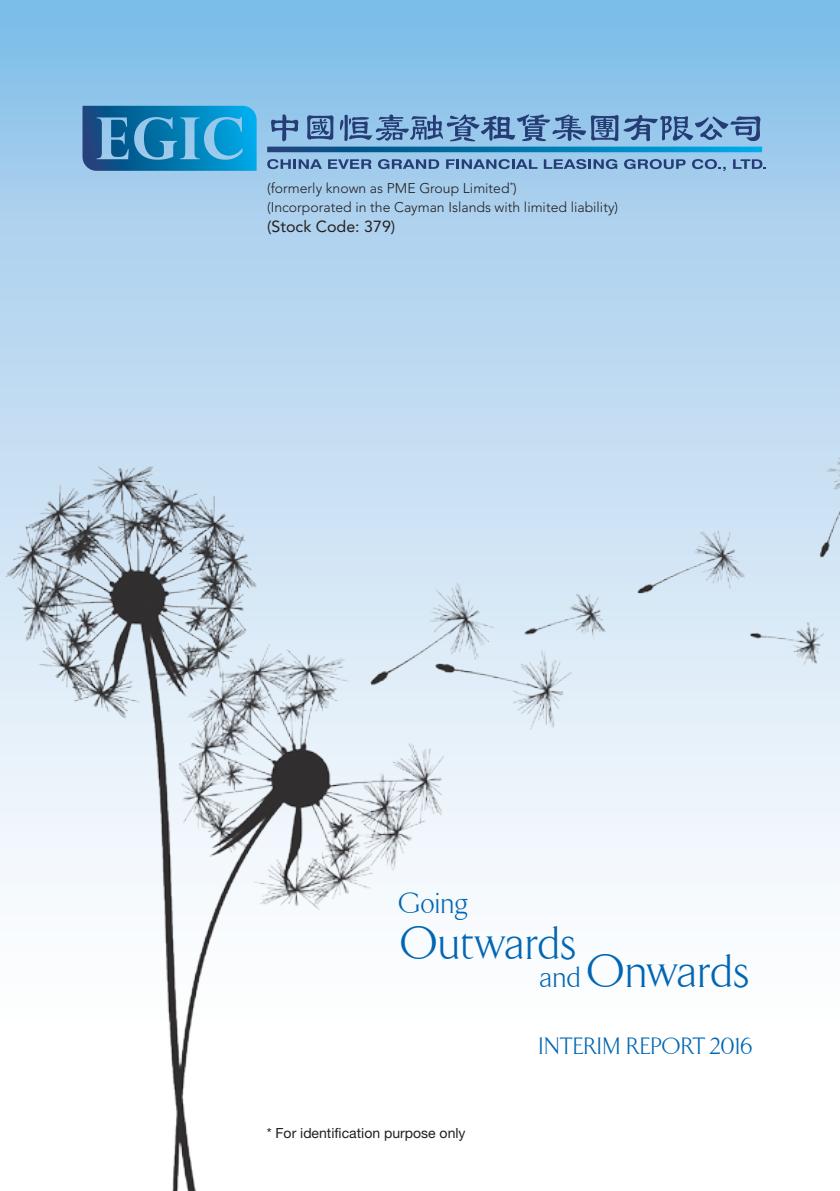
<style>
.page{position:relative;width:840px;height:1191px;background:#fff}
.page>*{position:absolute;margin:0;border:0;box-sizing:border-box;transform-origin:0 0}
.t1{font:300 48px "Arrow";letter-spacing:-.005em;color:#0166b3}
.t2{font:300 30px "Arrow";letter-spacing:-.01em;color:#0166b3}
.t3{font:300 24px "Arrow";color:#0166b3}
.t4{font:16px "Avenir LT Std";color:#231f20}
.t5{font:300 14px/19.4px "Avenir LT Std";color:#231f20}
.t6{font:14px "Helvetica Neue LT Std";color:#231f20}
.s1{font-size:30px}
</style>
<div class="page">
<img style="left:0;top:0;width:839px;height:367px">
<svg style="left:82px;top:106px;width:174px;height:65px;background:#2387bb"></svg>
<svg style="left:267px;top:114px;width:494px;height:38px;background:#6597c3"></svg>
<svg style="left:267px;top:159px;width:55px;height:10px"></svg>
<svg style="left:328px;top:159px;width:43px;height:10px"></svg>
<svg style="left:378px;top:159px;width:61px;height:10px"></svg>
<svg style="left:446px;top:159px;width:91px;height:10px"></svg>
<svg style="left:543px;top:159px;width:74px;height:10px"></svg>
<svg style="left:623px;top:159px;width:62px;height:10px"></svg>
<svg style="left:691px;top:159px;width:34px;height:12px"></svg>
<svg style="left:732px;top:159px;width:33px;height:10px"></svg>
<img style="left:0;top:367px;width:839px;height:824px">
<p class="t5" style="left:267px;top:178px;width:352px">(formerly known as PME Group Limited<sup>*</sup>)<br>(Incorporated in the Cayman Islands with limited liability)</p>
<p class="t4" style="left:267px;top:217px;width:130px">(Stock Code: 379)</p>
<h2 class="t2" style="left:398px;top:888px;width:71px">Going</h2>
<h1 class="t1" style="left:400px;top:918px;width:178px">Outwards</h1>
<h1 class="t1" style="left:540px;top:947px;width:212px"><span class="s1">and</span> Onwards</h1>
<p class="t6" style="left:266px;top:1125px;width:200px">* For identification purpose only</p>
<h3 class="t3" style="left:538px;top:1034px;width:216px">INTERIM REPORT 2016</h3>
</div>
